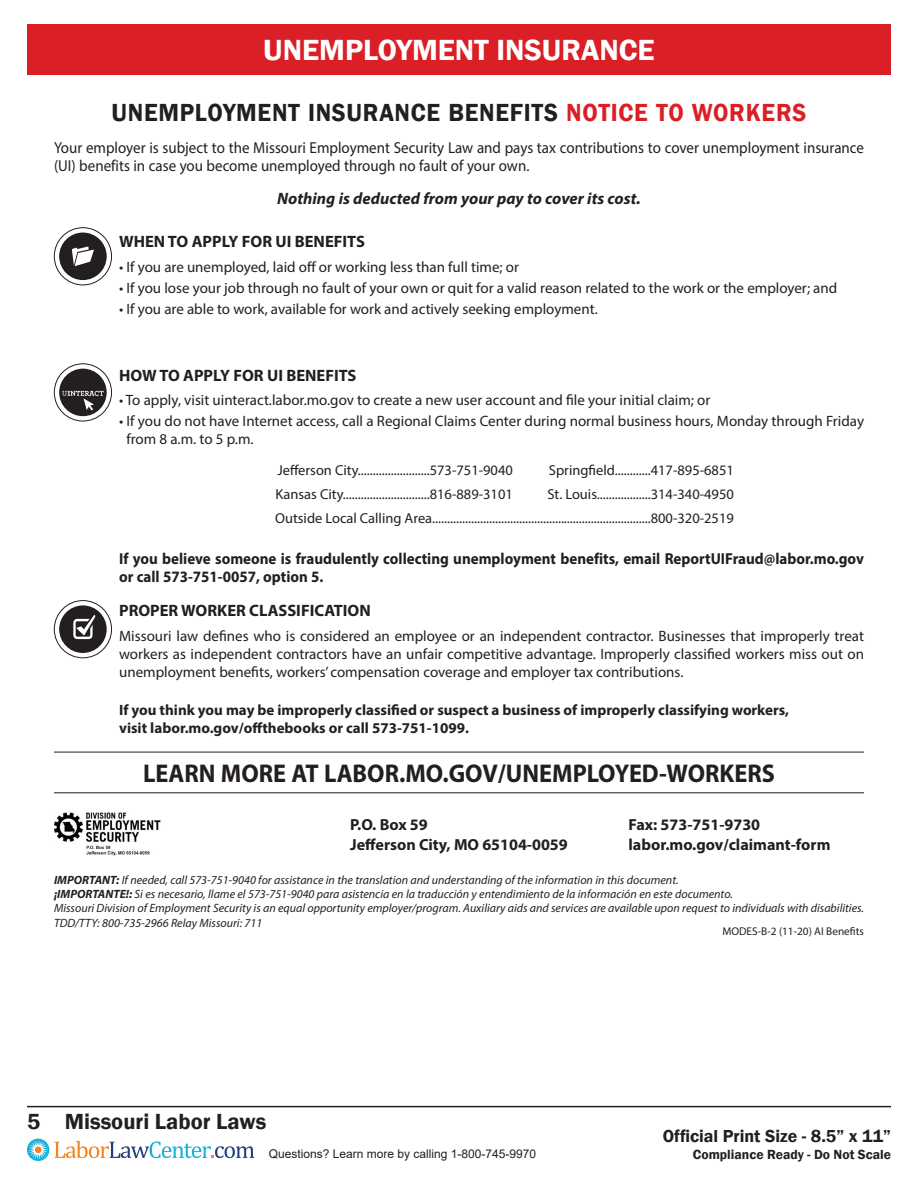
<style>
.page{position:relative;width:918px;height:1188px;background:#fff}
.page>*{position:absolute;margin:0;border:0;box-sizing:border-box;transform-origin:0 0}
.t1{font:600 30px "Franklin Gothic";color:#fff}
.t2{font:700 25.8px "Myriad Pro";color:#231f20;scale:.94 1}
.t3{font:600 25.5px "Franklin Gothic";letter-spacing:.03em;color:#231f20;scale:.94 1}
.t4{font:600 22.5px "Franklin Gothic";color:#231f20}
.t5{font:600 17.85px "Franklin Gothic";color:#231f20}
.t6{font:700 16.5px "Myriad Pro";color:#231f20}
.t7{font:italic 700 16.5px "Myriad Pro";color:#231f20}
.t8{font:700 16.05px "Myriad Pro";color:#231f20}
.t9{font:15.9px/18px "Myriad Pro";color:#231f20;scale:.94 1}
.t10{font:700 15.9px/18px "Myriad Pro";color:#231f20;scale:.94 1}
.t11{font:15px/18px "Myriad Pro";color:#231f20}
.t12{font:700 15px "Myriad Pro";color:#231f20}
.t13{font:14.4px "Myriad Pro";color:#231f20}
.t14{font:600 13.65px "Franklin Gothic";color:#231f20}
.t15{font:italic 12px/14.4px "Myriad Pro";color:#231f20}
.t16{font:12px "Arial";color:#231f20}
.t17{font:11.25px "Myriad Pro";color:#231f20}
.s1{color:#da1f26}
.s2{font-weight:700}
</style>
<div class="page">
<hr style="left:27px;top:1106px;width:864px;height:1px;background:#231f20">
<svg style="left:27px;top:1139px;width:22px;height:22px"></svg>
<div style="left:35px;top:1146px;width:7px;height:7px;background:#f58320;border-radius:50%"></div>
<svg style="left:55px;top:1141px;width:199px;height:17px"></svg>
<div style="left:27px;top:24px;width:864px;height:50px;background:#da1f26"></div>
<div style="left:54px;top:227px;width:58px;height:58px;border:1px solid #231f20;border-radius:50%"></div>
<div style="left:59px;top:233px;width:48px;height:47px;background:#231f20;border-radius:50%"></div>
<svg style="left:72px;top:247px;width:22px;height:19px"></svg>
<div style="left:54px;top:363px;width:58px;height:58px;border:1px solid #231f20;border-radius:50%"></div>
<div style="left:59px;top:369px;width:48px;height:47px;background:#231f20;border-radius:50%"></div>
<svg style="left:62px;top:391px;width:42px;height:20px"></svg>
<div style="left:54px;top:600px;width:58px;height:58px;border:1px solid #231f20;border-radius:50%"></div>
<div style="left:59px;top:605px;width:48px;height:48px;background:#231f20;border-radius:50%"></div>
<svg style="left:73px;top:615px;width:22px;height:24px"></svg>
<img style="left:54px;top:812px;width:107px;height:44px">
<hr style="left:54px;top:752px;width:810px;height:1px;background:#231f20">
<hr style="left:54px;top:792px;width:810px;height:1px;background:#231f20">
<p class="t1" style="left:263px;top:31px;width:393px">UNEMPLOYMENT INSURANCE</p>
<p class="t3" style="left:111px;top:97px;width:741px">UNEMPLOYMENT INSURANCE BENEFITS <span class="s1">NOTICE TO WORKERS</span></p>
<p class="t9" style="left:54px;top:138px;width:863px">Your employer is subject to the Missouri Employment Security Law and pays tax contributions to cover unemployment insurance (UI) benefits in case you become unemployed through no fault of your own.</p>
<p class="t7" style="left:277px;top:188px;width:365px">Nothing is deducted from your pay to cover its cost.</p>
<p class="t6" style="left:119px;top:231px;width:247px">WHEN TO APPLY FOR UI BENEFITS</p>
<p class="t11" style="left:119px;top:257px;width:401px">• If you are unemployed, laid off or working less than full time; or</p>
<p class="t11" style="left:119px;top:278px;width:720px">• If you lose your job through no fault of your own or quit for a valid reason related to the work or the employer; and</p>
<p class="t11" style="left:119px;top:299px;width:480px">• If you are able to work, available for work and actively seeking employment.</p>
<p class="t6" style="left:119px;top:364px;width:239px">HOW TO APPLY FOR UI BENEFITS</p>
<p class="t11" style="left:119px;top:391px;width:593px">• To apply, visit uinteract.labor.mo.gov to create a new user account and file your initial claim; or</p>
<p class="t11" style="left:126px;top:412px;width:739px;text-indent:-7px">• If you do not have Internet access, call a Regional Claims Center during normal business hours, Monday through Friday from 8 a.m. to 5 p.m.</p>
<p class="t13" style="left:277px;top:462px;width:237px">Jefferson City........................573-751-9040</p>
<p class="t13" style="left:549px;top:462px;width:186px">Springfield............417-895-6851</p>
<p class="t13" style="left:276px;top:485px;width:239px">Kansas City.............................816-889-3101</p>
<p class="t13" style="left:548px;top:485px;width:188px">St. Louis..................314-340-4950</p>
<p class="t13" style="left:275px;top:509px;width:460px">Outside Local Calling Area.........................................................................800-320-2519</p>
<p class="t10" style="left:119px;top:549px;width:794px">If you believe someone is fraudulently collecting unemployment benefits, email ReportUIFraud@labor.mo.gov or call 573-751-0057, option 5.</p>
<p class="t6" style="left:119px;top:600px;width:253px">PROPER WORKER CLASSIFICATION</p>
<p class="t11" style="left:119px;top:626px;width:746px;text-align:justify">Missouri law defines who is considered an employee or an independent contractor. Businesses that improperly treat workers as independent contractors have an unfair competitive advantage. Improperly classified workers miss out on unemployment benefits, workers’ compensation coverage and employer tax contributions.</p>
<p class="t12" style="left:119px;top:700px;width:672px">If you think you may be improperly classified or suspect a business of improperly classifying workers,</p>
<p class="t12" style="left:119px;top:718px;width:351px">visit labor.mo.gov/offthebooks or call 573-751-1099.</p>
<p class="t2" style="left:143px;top:756px;width:674px">LEARN MORE AT LABOR.MO.GOV/UNEMPLOYED-WORKERS</p>
<p class="t8" style="left:350px;top:814px;width:79px">P.O. Box 59</p>
<p class="t8" style="left:350px;top:834px;width:219px">Jefferson City, MO 65104-0059</p>
<p class="t8" style="left:629px;top:814px;width:133px">Fax: 573-751-9730</p>
<p class="t8" style="left:629px;top:834px;width:203px">labor.mo.gov/claimant-form</p>
<p class="t15" style="left:54px;top:872px;width:626px"><span class="s2">IMPORTANT:</span> If needed, call 573-751-9040 for assistance in the translation and understanding of the information in this document.</p>
<p class="t15" style="left:54px;top:887px;width:680px"><span class="s2">¡IMPORTANTE!:</span> Si es necesario, llame el 573-751-9040 para asistencia en la traducción y entendimiento de la información en este documento.</p>
<p class="t15" style="left:54px;top:901px;width:811px">Missouri Division of Employment Security is an equal opportunity employer/program. Auxiliary aids and services are available upon request to individuals with disabilities.<br>TDD/TTY: 800-735-2966 Relay Missouri: 711</p>
<p class="t17" style="left:722px;top:924px;width:143px">MODES-B-2 (11-20) AI Benefits</p>
<h3 class="t4" style="left:27px;top:1107px;width:241px">5 Missouri Labor Laws</h3>
<p class="t16" style="left:269px;top:1146px;width:269px">Questions? Learn more by calling 1-800-745-9970</p>
<p class="t5" style="left:663px;top:1125px;width:230px">Official Print Size - 8.5” x 11”</p>
<p class="t14" style="left:693px;top:1146px;width:200px">Compliance Ready - Do Not Scale</p>
</div>
